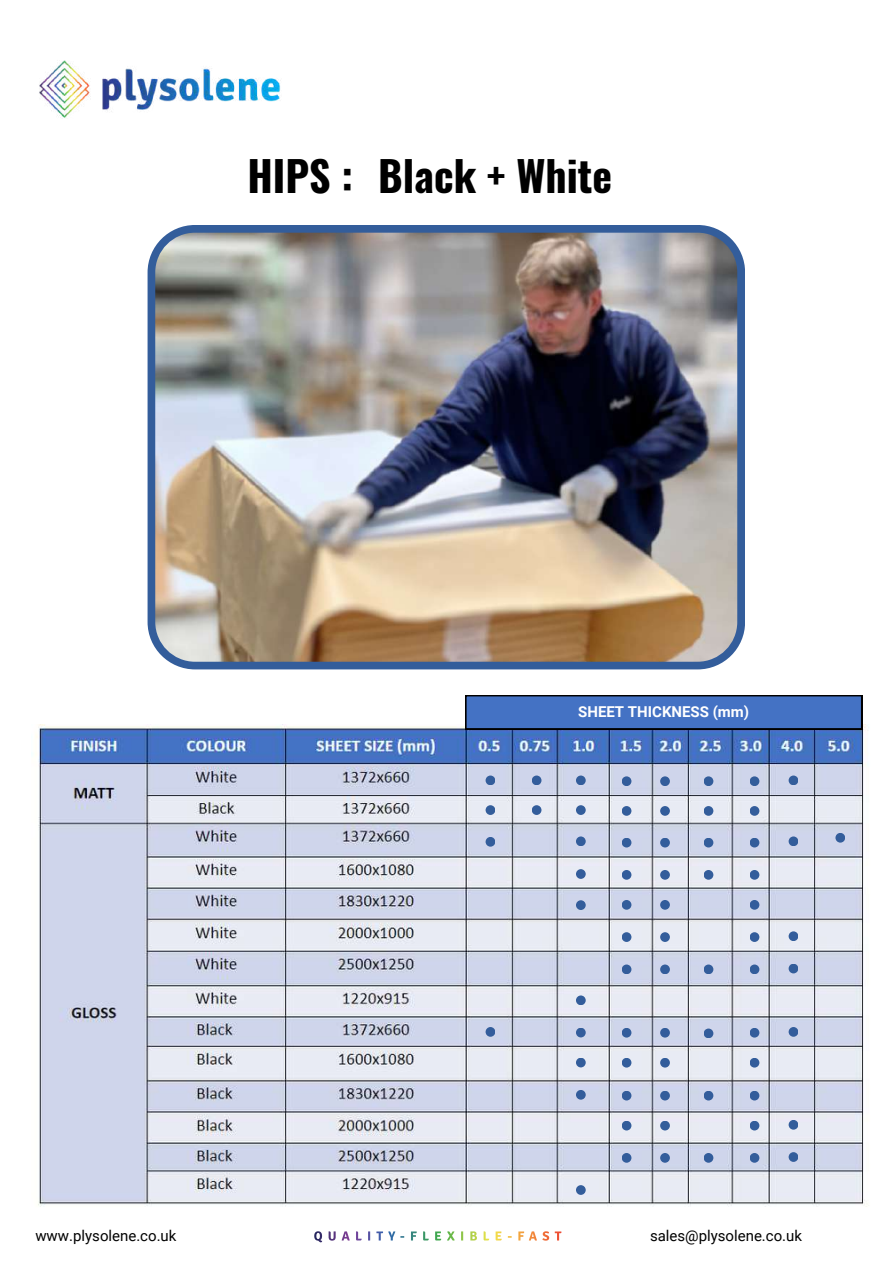
<style>
.page{position:relative;width:893px;height:1264px;background:#fff}
.page>*{position:absolute;margin:0;border:0;box-sizing:border-box;transform-origin:0 0}
.t1{font:700 41.7px "Oswald";color:#000}
.t2{font:15px "Roboto";color:#000}
.t3{font:700 15px "Roboto";color:#fff}
</style>
<div class="page">
<img style="left:39px;top:60px;width:242px;height:58px">
<img style="left:35px;top:724px;width:834px;height:483px">
<svg style="left:314px;top:1231px;width:247px;height:11px"></svg>
<img style="left:147px;top:225px;width:598px;height:444px">
<svg style="left:465px;top:695px;width:397px;height:34px"></svg>
<div style="left:485px;top:775px;width:10px;height:10px;background:#335d9b;border-radius:50%"></div>
<div style="left:485px;top:805px;width:10px;height:10px;background:#335d9b;border-radius:50%"></div>
<div style="left:485px;top:837px;width:10px;height:9px;background:#335d9b;border-radius:50%"></div>
<div style="left:485px;top:1027px;width:10px;height:9px;background:#335d9b;border-radius:50%"></div>
<div style="left:531px;top:775px;width:10px;height:10px;background:#335d9b;border-radius:50%"></div>
<div style="left:531px;top:805px;width:10px;height:10px;background:#335d9b;border-radius:50%"></div>
<div style="left:576px;top:775px;width:9px;height:10px;background:#335d9b;border-radius:50%"></div>
<div style="left:576px;top:805px;width:9px;height:10px;background:#335d9b;border-radius:50%"></div>
<div style="left:576px;top:836px;width:9px;height:10px;background:#335d9b;border-radius:50%"></div>
<div style="left:576px;top:869px;width:9px;height:9px;background:#335d9b;border-radius:50%"></div>
<div style="left:576px;top:900px;width:9px;height:10px;background:#335d9b;border-radius:50%"></div>
<div style="left:576px;top:995px;width:9px;height:10px;background:#335d9b;border-radius:50%"></div>
<div style="left:576px;top:1027px;width:9px;height:10px;background:#335d9b;border-radius:50%"></div>
<div style="left:576px;top:1057px;width:9px;height:10px;background:#335d9b;border-radius:50%"></div>
<div style="left:576px;top:1089px;width:9px;height:10px;background:#335d9b;border-radius:50%"></div>
<div style="left:576px;top:1185px;width:9px;height:9px;background:#335d9b;border-radius:50%"></div>
<div style="left:621px;top:776px;width:10px;height:10px;background:#335d9b;border-radius:50%"></div>
<div style="left:621px;top:806px;width:10px;height:9px;background:#335d9b;border-radius:50%"></div>
<svg style="left:621px;top:837px;width:10px;height:10px"></svg>
<div style="left:621px;top:870px;width:10px;height:9px;background:#335d9b;border-radius:50%"></div>
<div style="left:621px;top:900px;width:10px;height:9px;background:#335d9b;border-radius:50%"></div>
<div style="left:621px;top:932px;width:10px;height:9px;background:#335d9b;border-radius:50%"></div>
<div style="left:621px;top:964px;width:10px;height:10px;background:#335d9b;border-radius:50%"></div>
<svg style="left:621px;top:1027px;width:10px;height:10px"></svg>
<svg style="left:621px;top:1057px;width:10px;height:10px"></svg>
<svg style="left:621px;top:1090px;width:10px;height:10px"></svg>
<svg style="left:621px;top:1120px;width:10px;height:10px"></svg>
<svg style="left:621px;top:1152px;width:10px;height:10px"></svg>
<div style="left:660px;top:776px;width:9px;height:10px;background:#335d9b;border-radius:50%"></div>
<div style="left:660px;top:806px;width:9px;height:9px;background:#335d9b;border-radius:50%"></div>
<div style="left:660px;top:837px;width:9px;height:10px;background:#335d9b;border-radius:50%"></div>
<div style="left:660px;top:870px;width:9px;height:9px;background:#335d9b;border-radius:50%"></div>
<div style="left:660px;top:900px;width:9px;height:9px;background:#335d9b;border-radius:50%"></div>
<div style="left:660px;top:932px;width:9px;height:9px;background:#335d9b;border-radius:50%"></div>
<div style="left:660px;top:964px;width:9px;height:10px;background:#335d9b;border-radius:50%"></div>
<div style="left:660px;top:1027px;width:9px;height:10px;background:#335d9b;border-radius:50%"></div>
<div style="left:660px;top:1057px;width:9px;height:10px;background:#335d9b;border-radius:50%"></div>
<div style="left:660px;top:1090px;width:9px;height:10px;background:#335d9b;border-radius:50%"></div>
<div style="left:660px;top:1120px;width:9px;height:10px;background:#335d9b;border-radius:50%"></div>
<div style="left:660px;top:1152px;width:9px;height:10px;background:#335d9b;border-radius:50%"></div>
<div style="left:703px;top:776px;width:10px;height:10px;background:#335d9b;border-radius:50%"></div>
<div style="left:703px;top:806px;width:10px;height:9px;background:#335d9b;border-radius:50%"></div>
<div style="left:703px;top:837px;width:10px;height:10px;background:#335d9b;border-radius:50%"></div>
<div style="left:703px;top:870px;width:10px;height:9px;background:#335d9b;border-radius:50%"></div>
<div style="left:703px;top:964px;width:10px;height:10px;background:#335d9b;border-radius:50%"></div>
<div style="left:703px;top:1028px;width:10px;height:10px;background:#335d9b;border-radius:50%"></div>
<div style="left:703px;top:1090px;width:10px;height:10px;background:#335d9b;border-radius:50%"></div>
<svg style="left:703px;top:1152px;width:10px;height:10px"></svg>
<div style="left:749px;top:776px;width:10px;height:10px;background:#335d9b;border-radius:50%"></div>
<div style="left:749px;top:806px;width:10px;height:9px;background:#335d9b;border-radius:50%"></div>
<div style="left:749px;top:837px;width:10px;height:10px;background:#335d9b;border-radius:50%"></div>
<div style="left:749px;top:870px;width:10px;height:9px;background:#335d9b;border-radius:50%"></div>
<div style="left:749px;top:900px;width:10px;height:9px;background:#335d9b;border-radius:50%"></div>
<div style="left:749px;top:932px;width:10px;height:9px;background:#335d9b;border-radius:50%"></div>
<div style="left:749px;top:964px;width:10px;height:10px;background:#335d9b;border-radius:50%"></div>
<div style="left:749px;top:1027px;width:10px;height:10px;background:#335d9b;border-radius:50%"></div>
<svg style="left:749px;top:1057px;width:10px;height:10px"></svg>
<div style="left:749px;top:1090px;width:10px;height:10px;background:#335d9b;border-radius:50%"></div>
<div style="left:749px;top:1120px;width:10px;height:10px;background:#335d9b;border-radius:50%"></div>
<svg style="left:749px;top:1152px;width:10px;height:10px"></svg>
<div style="left:788px;top:775px;width:10px;height:10px;background:#335d9b;border-radius:50%"></div>
<div style="left:788px;top:836px;width:10px;height:10px;background:#335d9b;border-radius:50%"></div>
<div style="left:788px;top:931px;width:10px;height:10px;background:#335d9b;border-radius:50%"></div>
<div style="left:788px;top:963px;width:10px;height:10px;background:#335d9b;border-radius:50%"></div>
<div style="left:788px;top:1027px;width:10px;height:9px;background:#335d9b;border-radius:50%"></div>
<svg style="left:788px;top:1119px;width:10px;height:10px"></svg>
<div style="left:788px;top:1152px;width:10px;height:9px;background:#335d9b;border-radius:50%"></div>
<div style="left:835px;top:832px;width:10px;height:10px;background:#335d9b;border-radius:50%"></div>
<h1 class="t1" style="left:247px;top:143px;width:366px">HIPS : Black + White</h1>
<p class="t3" style="left:578px;top:702px;width:172px">SHEET THICKNESS (mm)</p>
<p class="t2" style="left:35px;top:1226px;width:142px">www.plysolene.co.uk</p>
<p class="t2" style="left:650px;top:1226px;width:153px">sales@plysolene.co.uk</p>
</div>
